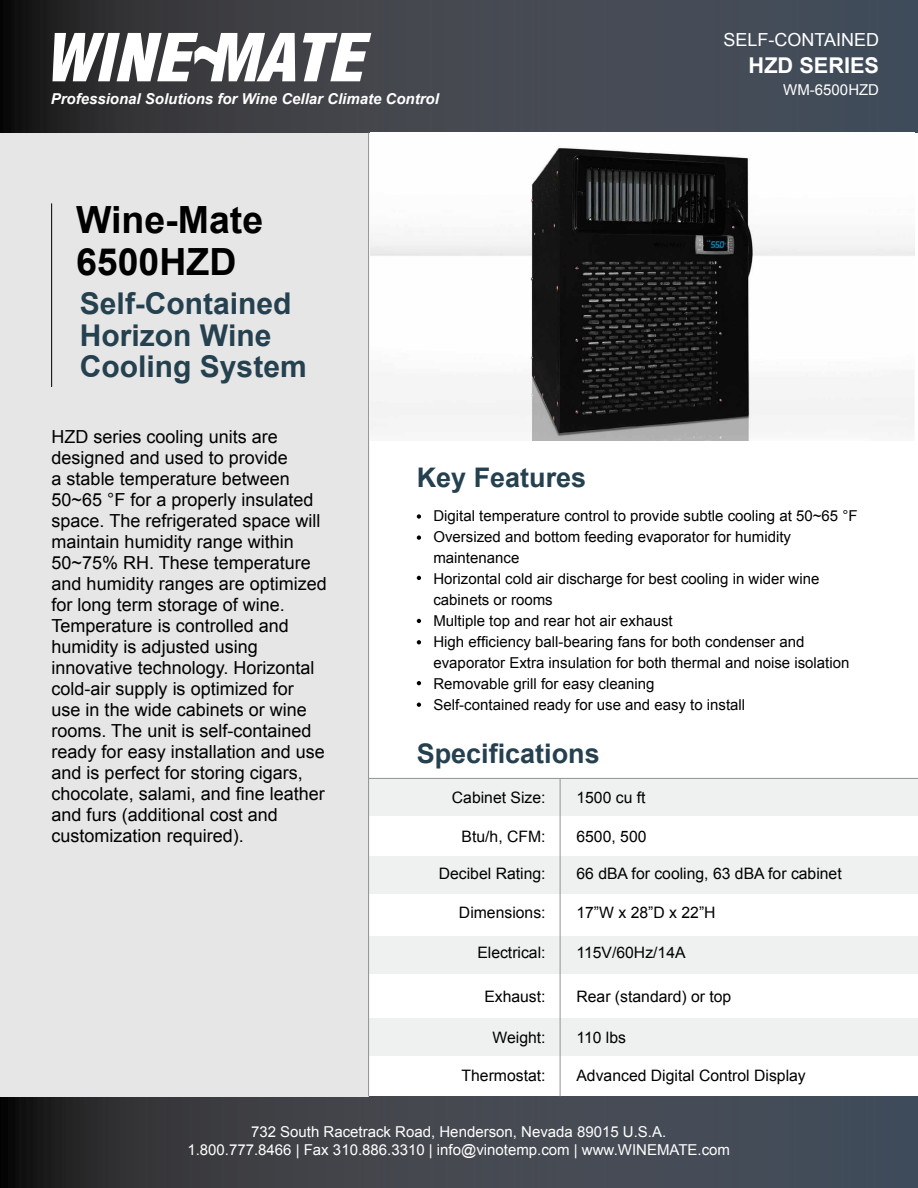
<style>
.page{position:relative;width:918px;height:1188px;background:#fff}
.page>*{position:absolute;margin:0;border:0;box-sizing:border-box;transform-origin:0 0}
.H1_Black_25_pt{font:700 37.5px "Arial";color:#000}
.H2_Blue_20{font:700 30px "Arial";color:#25404f}
.paragraph_18{font:700 27px "Arial";color:#25404f}
.h2_white{font:700 21.75px "Arial";color:#fff}
.Paragraph_Size_11_Bl{font:18px/21px "Arial";color:#000}
.Paragraph_Size_12_Wh{font:18px "Arial";color:#fff}
.specification_10_5_R{font:15.75px "Arial";color:#000}
.specification_10_5_L{font:15.75px "Arial";color:#000}
.specification_8_LEFT{font:15px/21px "Arial";color:#000}
.Paragraph_Size_10_Wh{font:15px "Arial";color:#fff}
.Bold_italic_10_White{font:italic 700 15px "Arial";color:#fff}
</style>
<div class="page">
<div style="left:367px;top:1018px;width:551px;height:38px;background:#eff0f0"></div>
<div style="left:367px;top:936px;width:551px;height:37px;background:#eff0f0"></div>
<div style="left:367px;top:856px;width:551px;height:37px;background:#eff0f0"></div>
<div style="left:367px;top:779px;width:551px;height:37px;background:#eff0f0"></div>
<img style="left:0;top:1096px;width:918px;height:92px">
<div style="left:0;top:131px;width:368px;height:965px;background:#e5e6e5"></div>
<img style="left:0;top:0;width:918px;height:132px">
<svg style="left:53px;top:33px;width:318px;height:48px"></svg>
<img style="left:370px;top:146px;width:545px;height:295px">
<svg style="left:417px;top:514px;width:4px;height:5px"></svg>
<svg style="left:417px;top:535px;width:4px;height:5px"></svg>
<svg style="left:417px;top:576px;width:4px;height:4px"></svg>
<svg style="left:417px;top:619px;width:4px;height:4px"></svg>
<svg style="left:417px;top:640px;width:4px;height:4px"></svg>
<svg style="left:417px;top:681px;width:4px;height:4px"></svg>
<svg style="left:417px;top:703px;width:4px;height:4px"></svg>
<hr style="left:51px;top:203px;width:1px;height:184px;background:#000">
<hr style="left:368px;top:133px;width:1px;height:963px;background:#929293">
<hr style="left:560px;top:778px;width:1px;height:318px;background:#929293">
<hr style="left:369px;top:778px;width:549px;height:1px;background:#929293">
<p class="Bold_italic_10_White" style="left:51px;top:89px;width:390px">Professional Solutions for Wine Cellar Climate Control</p>
<h1 class="H1_Black_25_pt" style="left:76px;top:195px;width:189px">Wine-Mate</h1>
<h1 class="H1_Black_25_pt" style="left:76px;top:237px;width:162px">6500HZD</h1>
<h2 class="H2_Blue_20" style="left:80px;top:284px;width:213px">Self-Contained</h2>
<h2 class="H2_Blue_20" style="left:80px;top:315px;width:193px">Horizon Wine</h2>
<h2 class="H2_Blue_20" style="left:80px;top:347px;width:228px">Cooling System</h2>
<p class="Paragraph_Size_12_Wh" style="left:723px;top:28px;width:157px">SELF-CONTAINED</p>
<p class="h2_white" style="left:749px;top:50px;width:132px">HZD SERIES</p>
<p class="Paragraph_Size_10_Wh" style="left:783px;top:80px;width:97px">WM-6500HZD</p>
<p class="Paragraph_Size_11_Bl" style="left:52px;top:427px;width:277px">HZD series cooling units are designed and used to provide<br>a stable temperature between<br>50~65 °F for a properly insulated space. The refrigerated space will maintain humidity range within<br>50~75% RH. These temperature and humidity ranges are optimized for long term storage of wine.<br>Temperature is controlled and humidity is adjusted using innovative technology. Horizontal cold-air supply is optimized for use in the wide cabinets or wine rooms. The unit is self-contained ready for easy installation and use and is perfect for storing cigars, chocolate, salami, and fine leather and furs (additional cost and customization required).</p>
<p class="paragraph_18" style="left:417px;top:460px;width:171px">Key Features</p>
<p class="specification_8_LEFT" style="left:433px;top:505px;width:426px">Digital temperature control to provide subtle cooling at 50~65 °F</p>
<p class="specification_8_LEFT" style="left:433px;top:526px;width:359px">Oversized and bottom feeding evaporator for humidity maintenance</p>
<p class="specification_8_LEFT" style="left:433px;top:568px;width:387px">Horizontal cold air discharge for best cooling in wider wine cabinets or rooms</p>
<p class="specification_8_LEFT" style="left:433px;top:610px;width:241px">Multiple top and rear hot air exhaust</p>
<p class="specification_8_LEFT" style="left:433px;top:631px;width:418px">High efficiency ball-bearing fans for both condenser and evaporator Extra insulation for both thermal and noise isolation</p>
<p class="specification_8_LEFT" style="left:433px;top:673px;width:222px">Removable grill for easy cleaning</p>
<p class="specification_8_LEFT" style="left:433px;top:694px;width:313px">Self-contained ready for use and easy to install</p>
<p class="paragraph_18" style="left:417px;top:735px;width:185px">Specifications</p>
<p class="specification_10_5_L" style="left:452px;top:787px;width:95px">Cabinet Size:</p>
<p class="specification_10_5_R" style="left:576px;top:787px;width:71px">1500 cu ft</p>
<p class="specification_10_5_L" style="left:462px;top:826px;width:86px">Btu/h, CFM:</p>
<p class="specification_10_5_R" style="left:576px;top:826px;width:72px">6500, 500</p>
<p class="specification_10_5_L" style="left:439px;top:863px;width:108px">Decibel Rating:</p>
<p class="specification_10_5_R" style="left:576px;top:863px;width:267px">66 dBA for cooling, 63 dBA for cabinet</p>
<p class="specification_10_5_L" style="left:459px;top:902px;width:88px">Dimensions:</p>
<p class="specification_10_5_R" style="left:576px;top:902px;width:141px">17”W x 28”D x 22”H</p>
<p class="specification_10_5_L" style="left:477px;top:942px;width:70px">Electrical:</p>
<p class="specification_10_5_R" style="left:576px;top:942px;width:111px">115V/60Hz/14A</p>
<p class="specification_10_5_L" style="left:484px;top:986px;width:63px">Exhaust:</p>
<p class="specification_10_5_R" style="left:576px;top:986px;width:156px">Rear (standard) or top</p>
<p class="specification_10_5_L" style="left:493px;top:1027px;width:55px">Weight:</p>
<p class="specification_10_5_R" style="left:576px;top:1027px;width:51px">110 lbs</p>
<p class="specification_10_5_L" style="left:462px;top:1066px;width:86px">Thermostat:</p>
<p class="specification_10_5_R" style="left:576px;top:1066px;width:231px">Advanced Digital Control Display</p>
<p class="Paragraph_Size_10_Wh" style="left:251px;top:1122px;width:417px">732 South Racetrack Road, Henderson, Nevada 89015 U.S.A.</p>
<p class="Paragraph_Size_10_Wh" style="left:187px;top:1140px;width:544px">1.800.777.8466 | Fax 310.886.3310 | info@vinotemp.com | www.WINEMATE.com</p>
</div>
